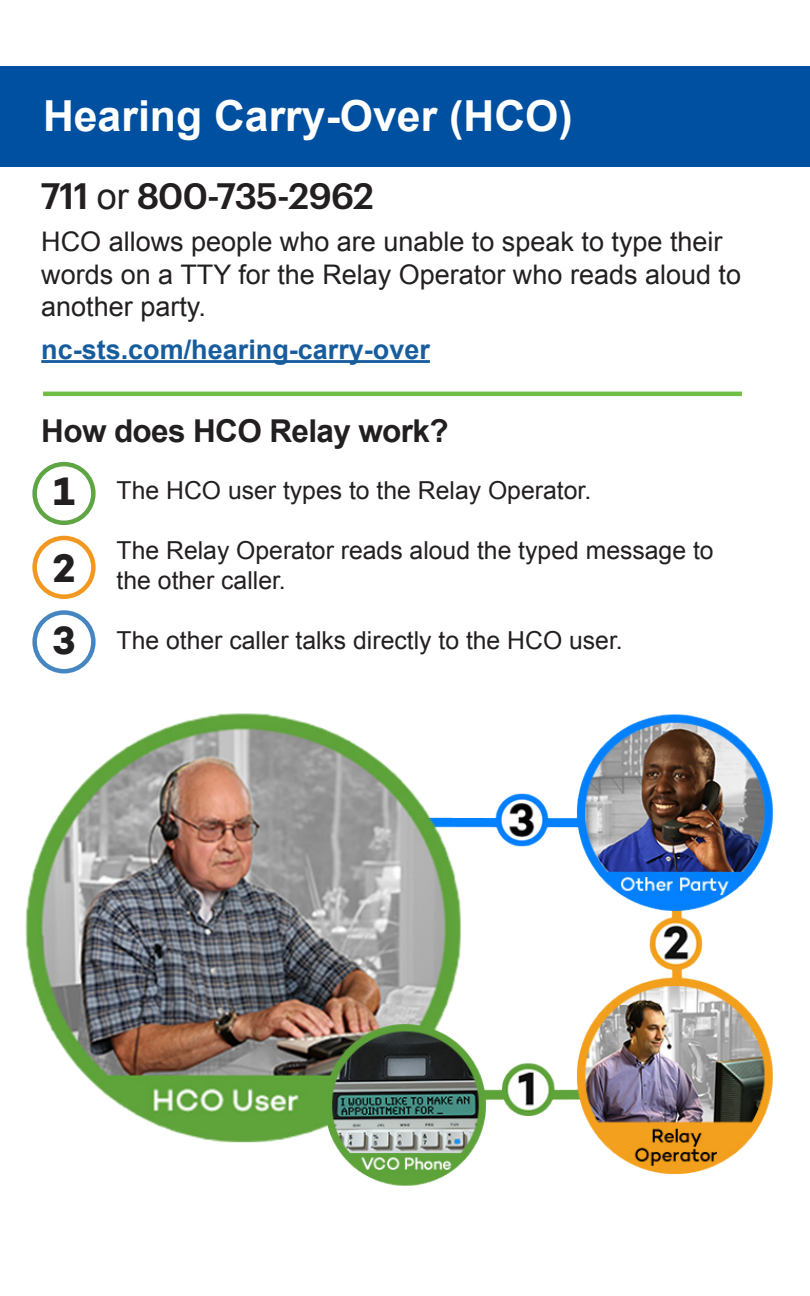
<style>
.page{position:relative;width:810px;height:1296px;background:#fff}
.page>*{position:absolute;margin:0;border:0;box-sizing:border-box;transform-origin:0 0}
.t1{font:700 42.75px "Arial";color:#fff}
.t2{font:700 40.5px "Campton";color:#231f20}
.t3{font:500 36px "Sprint Sans";color:#231f20}
.t4{font:700 31.5px "Arial";letter-spacing:-.02em;color:#231f20}
.t5{font:27px/32.4px "Arial";color:#231f20}
.t6{font:700 27px "Arial";color:#175d9e}
.t7{font:24.75px/29.7px "Arial";color:#231f20}
.s1{font-family:"Arial";font-weight:400}
</style>
<div class="page">
<img style="left:25px;top:713px;width:748px;height:473px">
<div style="left:0;top:67px;width:810px;height:100px;background:#0050a1"></div>
<hr style="left:41px;top:360px;width:389px;height:3px;background:#175d9e">
<hr style="left:43px;top:392px;width:699px;height:4px;background:#70be45">
<div style="left:32px;top:462px;width:64px;height:63px;border:4px solid #5fa544;border-radius:50%"></div>
<div style="left:32px;top:610px;width:64px;height:63px;border:4px solid #4686c0;border-radius:50%"></div>
<div style="left:32px;top:536px;width:64px;height:63px;border:4px solid #f2971f;border-radius:50%"></div>
<p class="t1" style="left:43px;top:88px;width:531px">Hearing Carry-Over (HCO)</p>
<p class="t3" style="left:41px;top:168px;width:334px">711 <span class="s1">or</span> 800-735-2962</p>
<p class="t5" style="left:41px;top:226px;width:701px">HCO allows people who are unable to speak to type their words on a TTY for the Relay Operator who reads aloud to another party.</p>
<p class="t6" style="left:41px;top:331px;width:390px">nc-sts.com/hearing-carry-over</p>
<p class="t4" style="left:41px;top:410px;width:409px">How does HCO Relay work?</p>
<p class="t7" style="left:117px;top:476px;width:476px">The HCO user types to the Relay Operator.</p>
<p class="t7" style="left:117px;top:536px;width:599px">The Relay Operator reads aloud the typed message to the other caller.</p>
<p class="t2" style="left:53px;top:465px;width:23px">1</p>
<p class="t2" style="left:52px;top:542px;width:25px">2</p>
<p class="t2" style="left:52px;top:614px;width:25px">3</p>
<p class="t7" style="left:117px;top:625px;width:508px">The other caller talks directly to the HCO user.</p>
</div>
